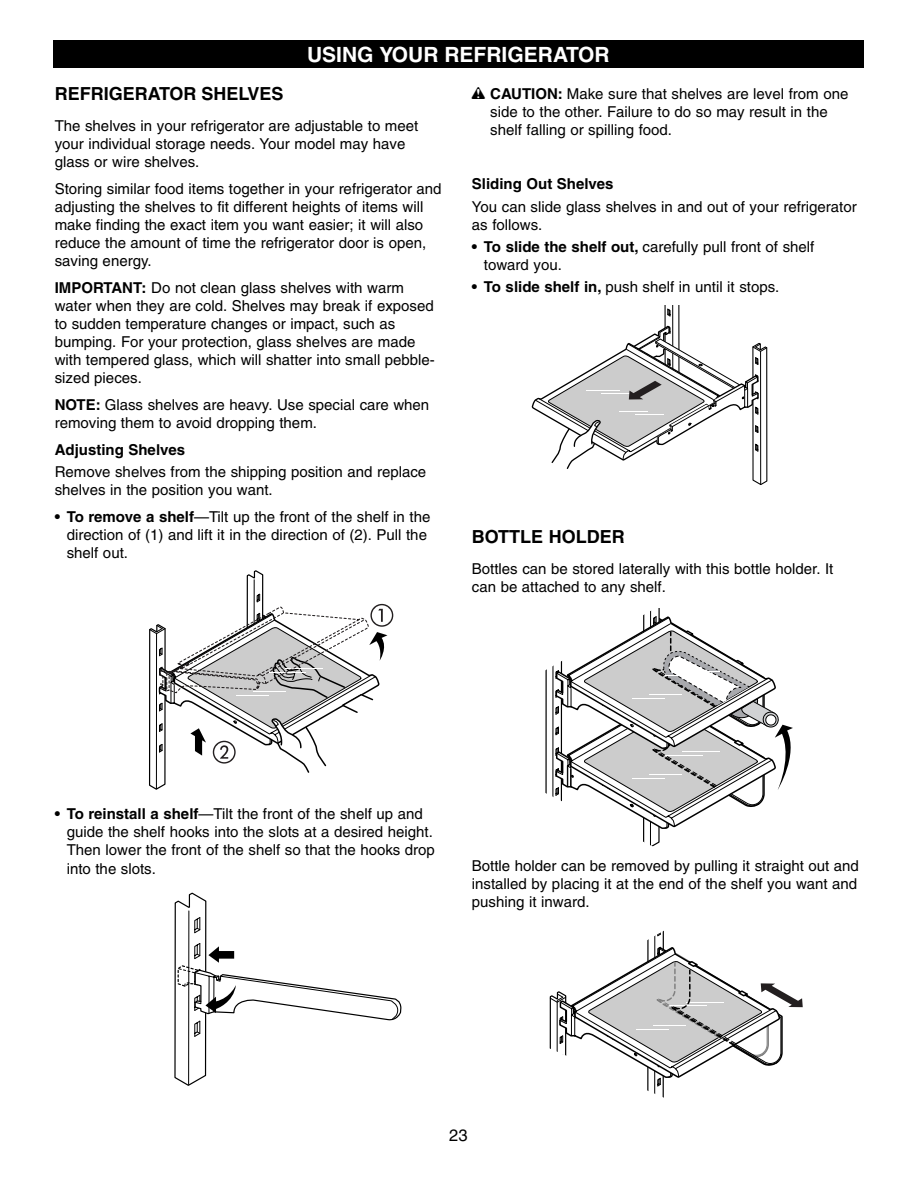
<style>
.page{position:relative;width:914px;height:1190px;background:#fff}
.page>*{position:absolute;margin:0;border:0;box-sizing:border-box;transform-origin:0 0}
.t1{font:700 21px "Helvetica";color:#fff}
.t2{font:700 18px "Helvetica";color:#000}
.t3{font:16.5px "Helvetica";color:#000}
.t4{font:15px/18px "Helvetica";color:#000}
.t5{font:700 15px "Helvetica";color:#000}
.s1{font-weight:700}
</style>
<div class="page">
<div style="left:53px;top:40px;width:810px;height:28px;background:#000"></div>
<svg style="left:149px;top:570px;width:244px;height:220px"></svg>
<svg style="left:174px;top:892px;width:228px;height:194px"></svg>
<svg style="left:531px;top:305px;width:237px;height:180px"></svg>
<svg style="left:545px;top:609px;width:248px;height:238px"></svg>
<hr style="left:665px;top:675px;width:37px;height:1px;background:#fff">
<hr style="left:682px;top:671px;width:37px;height:1px;background:#fff">
<hr style="left:632px;top:698px;width:32px;height:1px;background:#fff">
<hr style="left:649px;top:694px;width:32px;height:1px;background:#fff">
<svg style="left:549px;top:930px;width:253px;height:168px"></svg>
<h1 class="t1" style="left:307px;top:47px;width:304px">USING YOUR REFRIGERATOR</h1>
<p class="t2" style="left:55px;top:87px;width:230px">REFRIGERATOR SHELVES</p>
<p class="t4" style="left:55px;top:118px;width:365px">The shelves in your refrigerator are adjustable to meet your individual storage needs. Your model may have glass or wire shelves.</p>
<p class="t4" style="left:55px;top:181px;width:388px">Storing similar food items together in your refrigerator and adjusting the shelves to fit different heights of items will make finding the exact item you want easier; it will also reduce the amount of time the refrigerator door is open, saving energy.</p>
<p class="t4" style="left:55px;top:280px;width:382px"><span class="s1">IMPORTANT:</span> Do not clean glass shelves with warm water when they are cold. Shelves may break if exposed to sudden temperature changes or impact, such as bumping. For your protection, glass shelves are made with tempered glass, which will shatter into small pebble&shy;sized pieces.</p>
<p class="t4" style="left:55px;top:397px;width:376px"><span class="s1">NOTE:</span> Glass shelves are heavy. Use special care when removing them to avoid dropping them.</p>
<p class="t5" style="left:55px;top:444px;width:132px">Adjusting Shelves</p>
<p class="t4" style="left:55px;top:464px;width:373px">Remove shelves from the shipping position and replace shelves in the position you want.</p>
<p class="t4" style="left:67px;top:509px;width:365px;text-indent:-12px"><span class="s1">• To remove a shelf</span>—Tilt up the front of the shelf in the direction of (1) and lift it in the direction of (2). Pull the shelf out.</p>
<p class="t4" style="left:490px;top:86px;width:359px"><span class="s1">CAUTION:</span> Make sure that shelves are level from one side to the other. Failure to do so may result in the shelf falling or spilling food.</p>
<p class="t5" style="left:472px;top:178px;width:143px">Sliding Out Shelves</p>
<p class="t4" style="left:472px;top:199px;width:386px">You can slide glass shelves in and out of your refrigerator as follows.</p>
<p class="t4" style="left:484px;top:239px;width:332px;text-indent:-12px"><span class="s1">• To slide the shelf out,</span> carefully pull front of shelf toward you.</p>
<p class="t4" style="left:472px;top:279px;width:309px"><span class="s1">• To slide shelf in,</span> push shelf in until it stops.</p>
<p class="t2" style="left:472px;top:530px;width:154px">BOTTLE HOLDER</p>
<p class="t4" style="left:472px;top:561px;width:363px">Bottles can be stored laterally with this bottle holder. It can be attached to any shelf.</p>
<p class="t4" style="left:67px;top:806px;width:370px;text-indent:-12px"><span class="s1">• To reinstall a shelf</span>—Tilt the front of the shelf up and guide the shelf hooks into the slots at a desired height.<br>Then lower the front of the shelf so that the hooks drop into the slots.</p>
<p class="t4" style="left:472px;top:858px;width:388px;text-align:justify">Bottle holder can be removed by pulling it straight out and installed by placing it at the end of the shelf you want and pushing it inward.</p>
<p class="t3" style="left:449px;top:1129px;width:20px">23</p>
</div>
